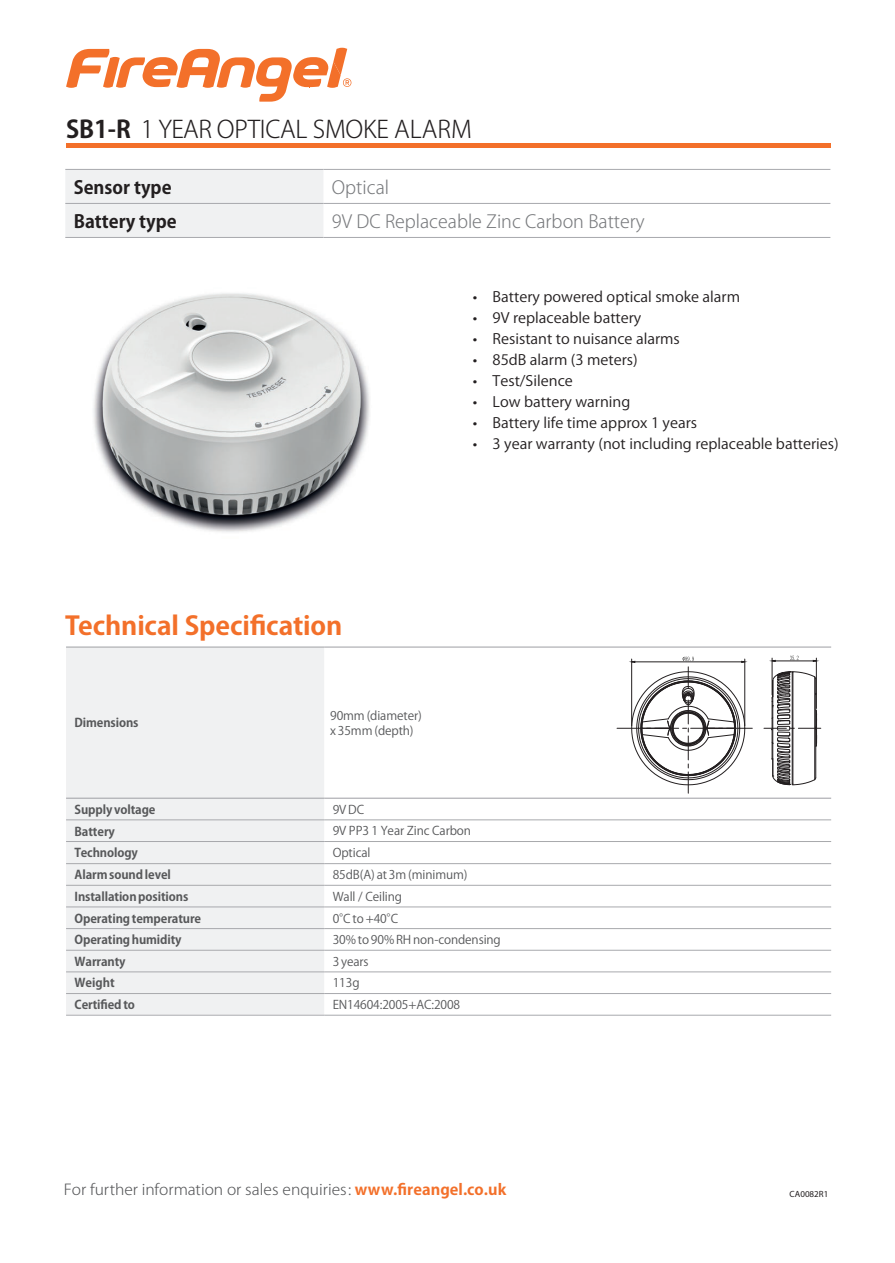
<style>
.page{position:relative;width:895px;height:1263px;background:#fff}
.page>*{position:absolute;margin:0;border:0;box-sizing:border-box;transform-origin:0 0}
.t1{font:700 25.5px "Koz Go Pro";letter-spacing:-.005em;color:#f3702a;scale:1.04 1}
.t2{font:300 24px "Koz Go Pr 6 N";letter-spacing:-.01em;color:#231f20}
.t3{font:300 18px "Koz Go Pr 6 N";color:#787a7d}
.t4{font:700 18px "Koz Go Pr 6 N";color:#231f20}
.t5{font:300 15px "Koz Go Pr 6 N";color:#57585a;scale:1.04 1}
.t6{font:14.25px "Koz Go Pro";color:#231f20;scale:1.04 1}
.t7{font:12px/15px "Koz Go Pro";letter-spacing:-.01em;color:#57585a}
.t8{font:700 12px "Koz Go Pro";letter-spacing:-.01em;color:#57585a}
.t9{font:9px "Myriad Pro";color:#231f20}
.s1{font-weight:700}
.s2{font-family:"Koz Go Pro";font-weight:700;color:#f3702a}
</style>
<div class="page">
<div style="left:66px;top:648px;width:258px;height:367px;background:#f0f1f2"></div>
<hr style="left:66px;top:646px;width:258px;height:2px;background:#a8a9ad">
<hr style="left:324px;top:646px;width:507px;height:2px;background:#a8a9ad">
<hr style="left:66px;top:798px;width:258px;height:1px;background:#a8a9ad">
<hr style="left:324px;top:798px;width:507px;height:1px;background:#a8a9ad">
<hr style="left:66px;top:819px;width:258px;height:1px;background:#a8a9ad">
<hr style="left:324px;top:819px;width:507px;height:1px;background:#a8a9ad">
<hr style="left:66px;top:841px;width:258px;height:1px;background:#a8a9ad">
<hr style="left:324px;top:841px;width:507px;height:1px;background:#a8a9ad">
<hr style="left:66px;top:863px;width:258px;height:1px;background:#a8a9ad">
<hr style="left:324px;top:863px;width:507px;height:1px;background:#a8a9ad">
<hr style="left:66px;top:885px;width:258px;height:1px;background:#a8a9ad">
<hr style="left:324px;top:885px;width:507px;height:1px;background:#a8a9ad">
<hr style="left:66px;top:906px;width:258px;height:1px;background:#a8a9ad">
<hr style="left:324px;top:906px;width:507px;height:1px;background:#a8a9ad">
<hr style="left:66px;top:928px;width:258px;height:1px;background:#a8a9ad">
<hr style="left:324px;top:928px;width:507px;height:1px;background:#a8a9ad">
<hr style="left:66px;top:950px;width:258px;height:1px;background:#a8a9ad">
<hr style="left:324px;top:950px;width:507px;height:1px;background:#a8a9ad">
<hr style="left:66px;top:971px;width:258px;height:1px;background:#a8a9ad">
<hr style="left:324px;top:971px;width:507px;height:1px;background:#a8a9ad">
<hr style="left:66px;top:993px;width:258px;height:1px;background:#a8a9ad">
<hr style="left:324px;top:993px;width:507px;height:1px;background:#a8a9ad">
<hr style="left:66px;top:1015px;width:258px;height:1px;background:#a8a9ad">
<hr style="left:324px;top:1015px;width:507px;height:1px;background:#a8a9ad">
<hr style="left:66px;top:144px;width:764px;height:4px;background:#f3702a">
<div style="left:65px;top:170px;width:258px;height:67px;background:#f0f1f2"></div>
<hr style="left:65px;top:169px;width:258px;height:1px;background:#a8a9ad">
<hr style="left:323px;top:169px;width:507px;height:1px;background:#a8a9ad">
<hr style="left:65px;top:203px;width:258px;height:1px;background:#a8a9ad">
<hr style="left:323px;top:203px;width:507px;height:1px;background:#a8a9ad">
<hr style="left:65px;top:237px;width:258px;height:1px;background:#a8a9ad">
<hr style="left:323px;top:237px;width:507px;height:1px;background:#a8a9ad">
<img style="left:93px;top:293px;width:277px;height:239px">
<svg style="left:617px;top:657px;width:135px;height:136px"></svg>
<svg style="left:763px;top:671px;width:57px;height:115px"></svg>
<hr style="left:771px;top:658px;width:1px;height:37px;background:#231f20">
<hr style="left:816px;top:658px;width:1px;height:50px;background:#231f20">
<hr style="left:775px;top:661px;width:38px;height:1px;background:#231f20">
<svg style="left:790px;top:656px;width:8px;height:4px"></svg>
<svg style="left:66px;top:48px;width:285px;height:54px"></svg>
<h2 class="t2" style="left:66px;top:115px;width:407px"><span class="s1">SB1-R</span> 1 YEAR OPTICAL SMOKE ALARM</h2>
<p class="t4" style="left:74px;top:177px;width:99px">Sensor type</p>
<p class="t3" style="left:332px;top:177px;width:59px">Optical</p>
<p class="t4" style="left:74px;top:211px;width:104px">Battery type</p>
<p class="t3" style="left:332px;top:211px;width:314px">9V DC Replaceable Zinc Carbon Battery</p>
<p class="t6" style="left:472px;top:288px;width:258px">• Battery powered optical smoke alarm</p>
<p class="t6" style="left:472px;top:309px;width:164px">• 9V replaceable battery</p>
<p class="t6" style="left:472px;top:330px;width:201px">• Resistant to nuisance alarms</p>
<p class="t6" style="left:472px;top:351px;width:160px">• 85dB alarm (3 meters)</p>
<p class="t6" style="left:472px;top:372px;width:98px">• Test/Silence</p>
<p class="t6" style="left:472px;top:393px;width:153px">• Low battery warning</p>
<p class="t6" style="left:472px;top:414px;width:217px">• Battery life time approx 1 years</p>
<p class="t6" style="left:472px;top:435px;width:353px">• 3 year warranty (not including replaceable batteries)</p>
<h1 class="t1" style="left:65px;top:609px;width:268px">Technical Specification</h1>
<p class="t8" style="left:75px;top:715px;width:66px">Dimensions</p>
<p class="t7" style="left:330px;top:708px;width:93px">90mm (diameter) x 35mm (depth)</p>
<p class="t8" style="left:75px;top:802px;width:82px">Supply voltage</p>
<p class="t7" style="left:332px;top:802px;width:33px">9V DC</p>
<p class="t8" style="left:75px;top:823px;width:42px">Battery</p>
<p class="t7" style="left:332px;top:824px;width:140px">9V PP3 1 Year Zinc Carbon</p>
<p class="t8" style="left:75px;top:845px;width:65px">Technology</p>
<p class="t7" style="left:332px;top:845px;width:39px">Optical</p>
<p class="t8" style="left:75px;top:867px;width:98px">Alarm sound level</p>
<p class="t7" style="left:332px;top:868px;width:136px">85dB(A) at 3m (minimum)</p>
<p class="t8" style="left:75px;top:889px;width:115px">Installation positions</p>
<p class="t7" style="left:332px;top:889px;width:71px">Wall / Ceiling</p>
<p class="t8" style="left:75px;top:910px;width:128px">Operating temperature</p>
<p class="t7" style="left:332px;top:911px;width:67px">0°C to +40°C</p>
<p class="t8" style="left:75px;top:932px;width:108px">Operating humidity</p>
<p class="t7" style="left:332px;top:933px;width:169px">30% to 90% RH non-condensing</p>
<p class="t8" style="left:75px;top:953px;width:53px">Warranty</p>
<p class="t7" style="left:332px;top:954px;width:38px">3 years</p>
<p class="t8" style="left:75px;top:975px;width:42px">Weight</p>
<p class="t7" style="left:332px;top:975px;width:29px">113g</p>
<p class="t8" style="left:75px;top:997px;width:62px">Certified to</p>
<p class="t7" style="left:332px;top:997px;width:129px">EN14604:2005+AC:2008</p>
<p class="t5" style="left:64px;top:1181px;width:427px">For further information or sales enquiries: <span class="s2">www.fireangel.co.uk</span></p>
<p class="t9" style="left:789px;top:1188px;width:40px">CA0082R1</p>
</div>
